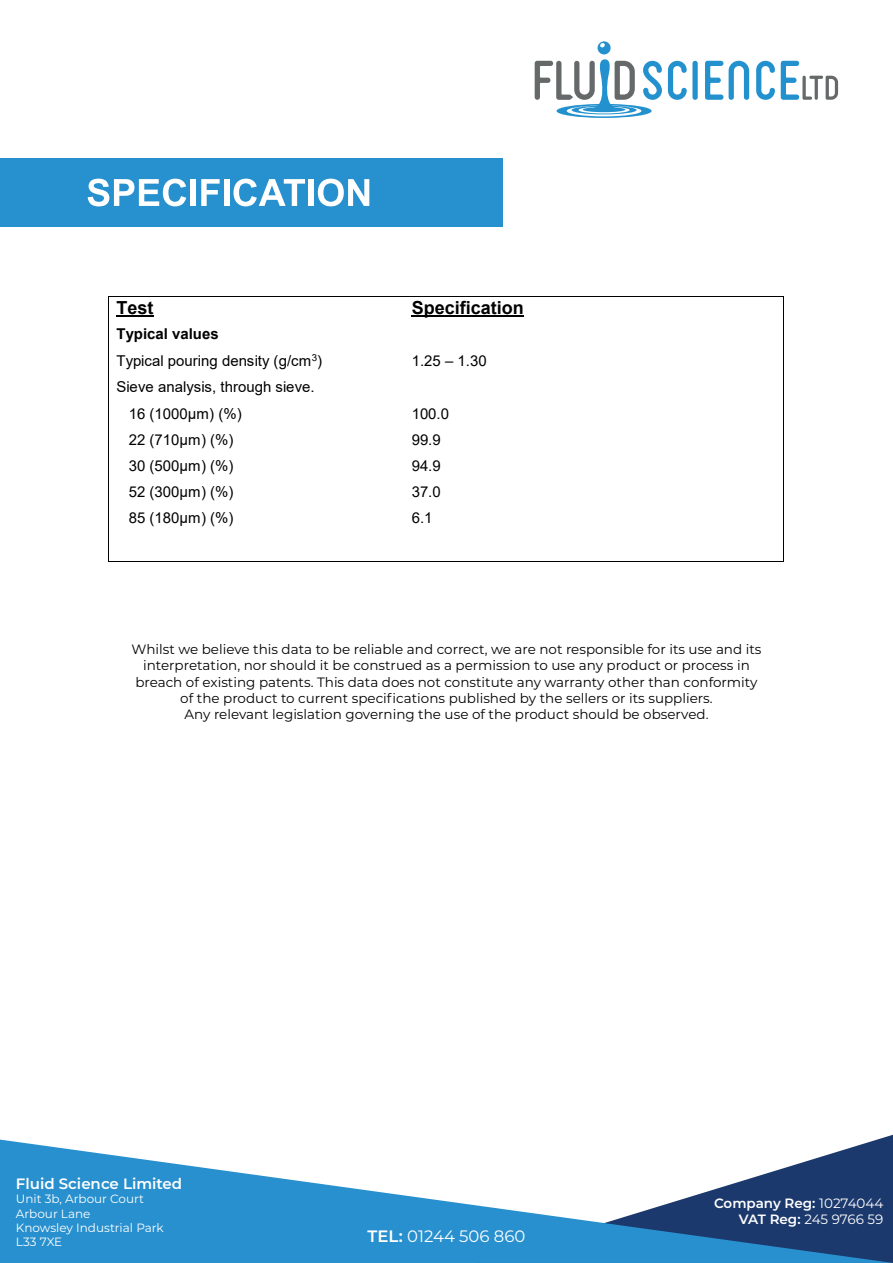
<style>
.page{position:relative;width:893px;height:1263px;background:#fff}
.page>*{position:absolute;margin:0;border:0;box-sizing:border-box;transform-origin:0 0}
.t1{font:700 18px "Arial";color:#000}
.t2{font:16.5px "Montserrat";color:#fff}
.t3{font:15px/26.5px "Arial";color:#000}
.t4{font:600 15px "Montserrat";color:#fff}
.t5{font:13.5px/16.2px "Montserrat";color:#000;text-align:center}
.t6{font:600 13.5px/16.2px "Montserrat";color:#fff;text-align:right}
.t7{font:12px/14.4px "Montserrat";color:#fff}
.s1{font-weight:700}
.s2{font-weight:400}
.s3{font-weight:600}
</style>
<div class="page">
<svg style="left:0;top:1140px;width:893px;height:123px;fill:#2890ce"></svg>
<div style="left:0;top:158px;width:503px;height:68px;background:#2790ce"></div>
<svg style="left:88px;top:179px;width:98px;height:27px"></svg>
<div style="left:191px;top:179px;width:5px;height:27px;background:#fff"></div>
<svg style="left:201px;top:179px;width:19px;height:27px"></svg>
<div style="left:224px;top:179px;width:5px;height:27px;background:#fff"></div>
<svg style="left:233px;top:179px;width:72px;height:27px"></svg>
<div style="left:308px;top:179px;width:6px;height:27px;background:#fff"></div>
<svg style="left:318px;top:179px;width:51px;height:27px"></svg>
<svg style="left:668px;top:61px;width:30px;height:39px"></svg>
<svg style="left:705px;top:61px;width:44px;height:39px"></svg>
<svg style="left:756px;top:61px;width:19px;height:39px"></svg>
<svg style="left:535px;top:41px;width:127px;height:77px"></svg>
<svg style="left:781px;top:61px;width:57px;height:39px"></svg>
<hr style="left:116px;top:316px;width:38px;height:1px;background:#000">
<hr style="left:412px;top:316px;width:112px;height:1px;background:#000">
<hr style="left:109px;top:296px;width:295px;height:1px;background:#000">
<hr style="left:404px;top:296px;width:183px;height:1px;background:#000">
<hr style="left:588px;top:296px;width:195px;height:1px;background:#000">
<svg style="left:108px;top:296px;width:1px;height:266px"></svg>
<hr style="left:109px;top:561px;width:295px;height:1px;background:#000">
<hr style="left:403px;top:561px;width:184px;height:1px;background:#000">
<hr style="left:586px;top:561px;width:197px;height:1px;background:#000">
<svg style="left:783px;top:296px;width:1px;height:266px"></svg>
<h1 class="t1" style="left:116px;top:295px;width:39px">Test</h1>
<h1 class="t1" style="left:412px;top:295px;width:114px">Specification</h1>
<p class="t3" style="left:116px;top:321px;width:207px"><span class="s1">Typical values<br></span>Typical pouring density (g/cm<sup>3</sup>)</p>
<p class="t3" style="left:412px;top:347px;width:76px">1.25 – 1.30</p>
<p class="t3" style="left:129px;top:374px;width:187px;text-indent:-12px">Sieve analysis, through sieve.<br>16 (1000µm) (%)</p>
<p class="t3" style="left:412px;top:400px;width:39px">100.0</p>
<p class="t3" style="left:129px;top:426px;width:106px">22 (710µm) (%)</p>
<p class="t3" style="left:412px;top:426px;width:31px">99.9</p>
<p class="t3" style="left:129px;top:452px;width:106px">30 (500µm) (%)</p>
<p class="t3" style="left:412px;top:452px;width:31px">94.9</p>
<p class="t3" style="left:129px;top:479px;width:106px">52 (300µm) (%)</p>
<p class="t3" style="left:412px;top:479px;width:31px">37.0</p>
<p class="t3" style="left:129px;top:505px;width:106px">85 (180µm) (%)</p>
<p class="t3" style="left:412px;top:505px;width:22px">6.1</p>
<p class="t5" style="left:131px;top:641px;width:631px">Whilst we believe this data to be reliable and correct, we are not responsible for its use and its interpretation, nor should it be construed as a permission to use any product or process in breach of existing patents. This data does not constitute any warranty other than conformity of the product to current specifications published by the sellers or its suppliers.<br>Any relevant legislation governing the use of the product should be observed.</p>
<p class="t4" style="left:16px;top:1173px;width:168px">Fluid Science Limited</p>
<p class="t7" style="left:16px;top:1191px;width:149px">Unit 3b, Arbour Court<br>Arbour Lane<br>Knowsley Industrial Park<br>L33 7XE</p>
<p class="t6" style="left:714px;top:1194px;width:171px">Company Reg: <span class="s2">10274044<br></span>VAT Reg: <span class="s2">245 9766 59</span></p>
<p class="t2" style="left:367px;top:1224px;width:159px"><span class="s3">TEL:</span> 01244 506 860</p>
</div>
